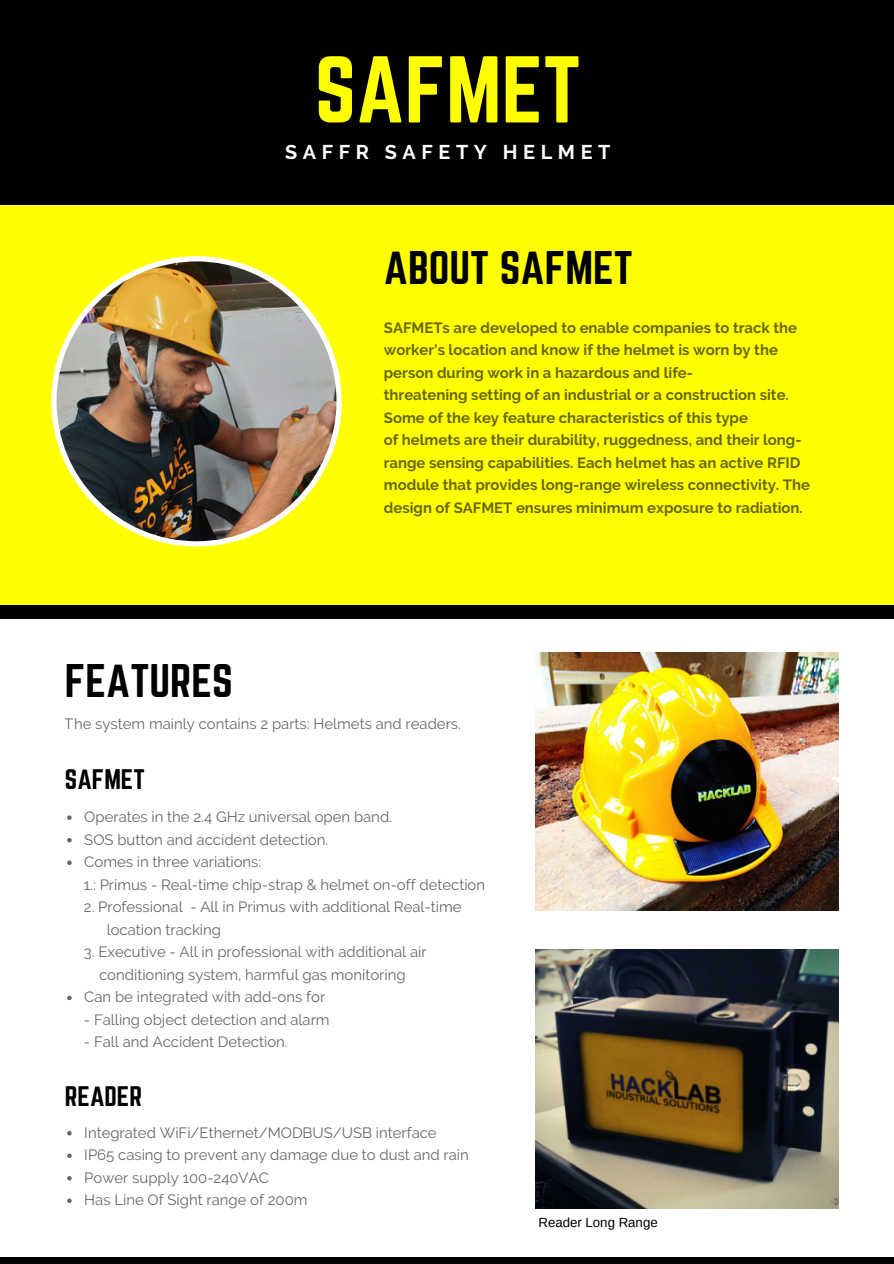
<style>
.page{position:relative;width:894px;height:1264px;background:#fff}
.page>*{position:absolute;margin:0;border:0;box-sizing:border-box;transform-origin:0 0}
.t1{font:82.8px "Norwester";color:#ff0}
.t2{font:41.4px "Norwester";color:#000}
.t3{font:24.9px "Norwester";color:#000}
.t4{font:700 19.8px "Raleway";letter-spacing:.28em;color:#fff}
.t5{font:14.85px/22.5px "Raleway";color:#000}
.t6{font:700 14.85px/22.5px "Raleway";color:#000}
.t7{font:13.2px "Arimo";color:#000}
</style>
<div class="page">
<div style="left:0;top:0;width:893px;height:1263px;background:#000"></div>
<div style="left:0;top:205px;width:893px;height:400px;background:#ff0"></div>
<img style="left:51px;top:256px;width:290px;height:290px">
<div style="left:0;top:619px;width:893px;height:636px;background:#fff"></div>
<svg style="left:67px;top:1131px;width:5px;height:4px"></svg>
<svg style="left:67px;top:1153px;width:5px;height:4px"></svg>
<svg style="left:67px;top:1176px;width:5px;height:4px"></svg>
<svg style="left:67px;top:1198px;width:5px;height:4px"></svg>
<img style="left:535px;top:652px;width:303px;height:258px">
<svg style="left:535px;top:949px;width:303px;height:259px;background:#585040"></svg>
<svg style="left:67px;top:815px;width:5px;height:5px"></svg>
<svg style="left:67px;top:838px;width:5px;height:4px"></svg>
<svg style="left:67px;top:860px;width:5px;height:5px"></svg>
<svg style="left:67px;top:995px;width:5px;height:5px"></svg>
<h1 class="t1" style="left:314px;top:50px;width:267px">SAFMET</h1>
<h3 class="t4" style="left:285px;top:140px;width:327px">SAFFR SAFETY HELMET</h3>
<h2 class="t2" style="left:384px;top:248px;width:250px">ABOUT SAFMET</h2>
<p class="t6" style="left:384px;top:316px;width:427px">SAFMETs are developed to enable companies to track the worker's location and know if the helmet is worn by the person during work in a hazardous and life-<br>threatening setting of an industrial or a construction site.<br>Some of the key feature characteristics of this type<br>of helmets are their durability, ruggedness, and their long&shy;range sensing capabilities. Each helmet has an active RFID module that provides long-range wireless connectivity. The design of SAFMET ensures minimum exposure to radiation.</p>
<h2 class="t2" style="left:65px;top:660px;width:169px">FEATURES</h2>
<p class="t5" style="left:65px;top:712px;width:397px">The system mainly contains 2 parts: Helmets and readers.</p>
<h3 class="t3" style="left:65px;top:767px;width:81px">SAFMET</h3>
<p class="t5" style="left:84px;top:805px;width:402px">Operates in the 2.4 GHz universal open band.<br>SOS button and accident detection.<br>Comes in three variations:<br>1.: Primus - Real-time chip-strap &amp; helmet on-off detection</p>
<p class="t5" style="left:107px;top:895px;width:356px;text-indent:-23px">2. Professional - All in Primus with additional Real-time location tracking</p>
<p class="t5" style="left:84px;top:940px;width:344px">3. Executive - All in professional with additional air</p>
<p class="t5" style="left:99px;top:963px;width:308px">conditioning system, harmful gas monitoring</p>
<p class="t5" style="left:84px;top:985px;width:242px">Can be integrated with add-ons for</p>
<p class="t5" style="left:84px;top:1008px;width:247px">- Falling object detection and alarm</p>
<p class="t5" style="left:84px;top:1030px;width:205px">- Fall and Accident Detection.</p>
<h3 class="t3" style="left:65px;top:1084px;width:79px">READER</h3>
<p class="t5" style="left:84px;top:1121px;width:386px">Integrated WiFi/Ethernet/MODBUS/USB interface IP65 casing to prevent any damage due to dust and rain Power supply 100-240VAC<br>Has Line Of Sight range of 200m</p>
<p class="t7" style="left:538px;top:1214px;width:121px">Reader Long Range</p>
</div>
